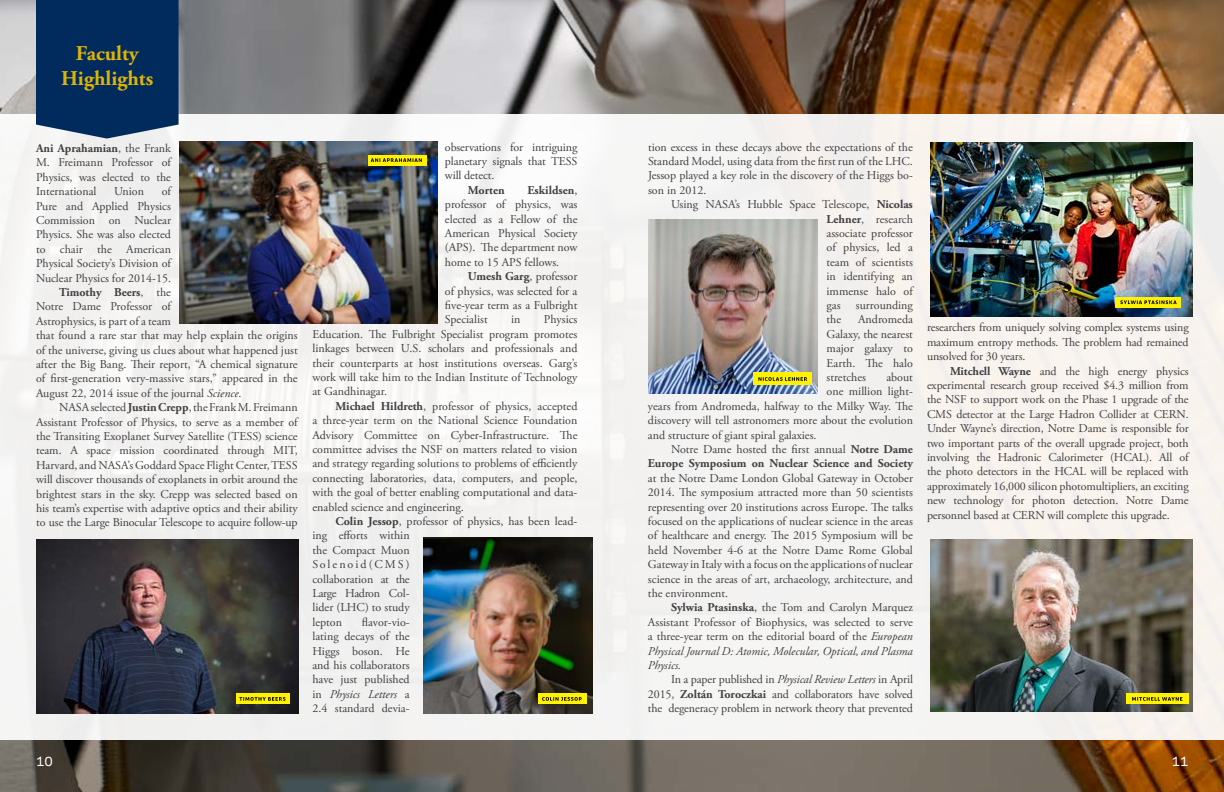
<style>
.page{position:relative;width:1224px;height:792px;background:#fff}
.page>*{position:absolute;margin:0;border:0;box-sizing:border-box;transform-origin:0 0}
.t1{font:700 21px/25.2px "Adobe Garamond Pro";color:#deb408;text-align:center}
.t2{font:12px/14.4px "Adobe Garamond Pro";color:#414042;text-align:justify}
.t3{font:700 12px "Adobe Garamond Pro";color:#414042}
.t4{font:500 12px "Galaxie Polaris";color:#fff}
.s1{font-weight:700}
.s2{font-weight:400}
.s3{font-style:italic}
</style>
<div class="page">
<img style="left:0;top:0;width:1224px;height:792px">
<div style="left:0;top:114px;width:1224px;height:626px;background:#f4f3f1"></div>
<img style="left:930px;top:540px;width:262px;height:172px">
<img style="left:180px;top:142px;width:257px;height:181px">
<img style="left:36px;top:540px;width:262px;height:174px">
<div style="left:368px;top:155px;width:59px;height:10px;background:#fff200"></div>
<svg style="left:371px;top:158px;width:51px;height:4px"></svg>
<div style="left:236px;top:694px;width:53px;height:10px;background:#fff200"></div>
<svg style="left:239px;top:697px;width:46px;height:4px"></svg>
<div style="left:1126px;top:694px;width:62px;height:10px;background:#fff200"></div>
<svg style="left:1132px;top:697px;width:50px;height:4px"></svg>
<img style="left:930px;top:143px;width:263px;height:173px">
<img style="left:648px;top:219px;width:170px;height:174px">
<div style="left:36px;top:0;width:143px;height:139px;background:#002b5c"></div>
<img style="left:423px;top:538px;width:170px;height:176px">
<div style="left:538px;top:694px;width:48px;height:10px;background:#fff200"></div>
<svg style="left:542px;top:697px;width:40px;height:4px"></svg>
<div style="left:1115px;top:297px;width:66px;height:10px;background:#fff200"></div>
<svg style="left:1120px;top:300px;width:57px;height:4px"></svg>
<div style="left:753px;top:373px;width:58px;height:12px;background:#fff200"></div>
<svg style="left:758px;top:377px;width:49px;height:4px"></svg>
<h1 class="t1" style="left:61px;top:41px;width:93px">Faculty<br>Highlights</h1>
<p class="t2" style="left:36px;top:141px;width:137px"><span class="s1">Ani Aprahamian</span>, the Frank M. Freimann Professor of Physics, was elected to the International</p>
<p class="t2" style="left:114px;top:185px;width:32px">Union</p>
<p class="t2" style="left:162px;top:185px;width:11px">of</p>
<p class="t2" style="left:36px;top:199px;width:136px">Pure and Applied Physics</p>
<p class="t2" style="left:36px;top:213px;width:136px">Commission on Nuclear</p>
<p class="t2" style="left:36px;top:228px;width:137px">Physics. She was also elected</p>
<p class="t2" style="left:36px;top:242px;width:136px">to chair the American</p>
<p class="t2" style="left:36px;top:257px;width:137px">Physical Society’s Division of</p>
<p class="t2" style="left:36px;top:271px;width:136px">Nuclear Physics for 2014-15.</p>
<p class="t3" style="left:59px;top:285px;width:113px">Timothy Beers<span class="s2">, the</span></p>
<p class="t2" style="left:36px;top:300px;width:136px">Notre Dame Professor of</p>
<p class="t2" style="left:36px;top:314px;width:136px">Astrophysics, is part of a team</p>
<p class="t2" style="left:36px;top:329px;width:263px">that found a rare star that may help explain the origins</p>
<p class="t2" style="left:36px;top:343px;width:263px">of the universe, giving us clues about what happened just</p>
<p class="t2" style="left:36px;top:357px;width:263px">after the Big Bang. Their report, “A chemical signature</p>
<p class="t2" style="left:36px;top:372px;width:263px">of first-generation very-massive stars,” appeared in the</p>
<p class="t2" style="left:36px;top:386px;width:207px">August 22, 2014 issue of the journal <span class="s3">Science</span>.</p>
<p class="t2" style="left:59px;top:401px;width:240px">NASA selected <span class="s1">Justin Crepp</span>, the Frank M. Freimann</p>
<p class="t2" style="left:36px;top:415px;width:263px">Assistant Professor of Physics, to serve as a member of</p>
<p class="t2" style="left:36px;top:429px;width:263px">the Transiting Exoplanet Survey Satellite (TESS) science</p>
<p class="t2" style="left:36px;top:444px;width:263px">team. A space mission coordinated through MIT,</p>
<p class="t2" style="left:36px;top:458px;width:263px">Harvard, and NASA’s Goddard Space Flight Center, TESS</p>
<p class="t2" style="left:36px;top:473px;width:263px">will discover thousands of exoplanets in orbit around the</p>
<p class="t2" style="left:36px;top:487px;width:263px">brightest stars in the sky. Crepp was selected based on</p>
<p class="t2" style="left:36px;top:501px;width:263px">his team’s expertise with adaptive optics and their ability</p>
<p class="t2" style="left:36px;top:516px;width:263px">to use the Large Binocular Telescope to acquire follow-up</p>
<p class="t2" style="left:445px;top:140px;width:134px">observations for intriguing planetary signals that TESS will detect.</p>
<p class="t3" style="left:468px;top:183px;width:38px">Morten</p>
<p class="t2" style="left:445px;top:183px;width:134px;text-indent:83px"><span class="s1">Eskildsen</span>, professor of physics, was elected as a Fellow of the American Physical Society (APS). The department now home to 15 APS fellows.</p>
<p class="t2" style="left:445px;top:270px;width:134px;text-indent:23px"><span class="s1">Umesh Garg</span>, professor of physics, was selected for a five-year term as a Fulbright Specialist</p>
<p class="t2" style="left:312px;top:313px;width:266px;text-indent:231px">Physics Education. The Fulbright Specialist program promotes linkages between U.S. scholars and professionals and their counterparts at host institutions overseas. Garg’s work will take him to the Indian Institute of Technology at Gandhinagar.</p>
<p class="t2" style="left:312px;top:399px;width:266px;text-indent:23px"><span class="s1">Michael Hildreth</span>, professor of physics, accepted a three-year term on the National Science Foundation Advisory Committee on Cyber-Infrastructure. The committee advises the NSF on matters related to vision and strategy regarding solutions to problems of efficiently connecting laboratories, data, computers, and people, with the goal of better enabling computational and data&shy;enabled science and engineering.</p>
<p class="t2" style="left:312px;top:514px;width:266px;text-align:left;text-indent:23px"><span class="s1">Colin Jessop</span>, professor of physics, has been lead&shy;ing efforts within<br>the Compact Muon<br>Solenoid(CMS)<br>collaboration at the<br>Large Hadron Col-<br>lider (LHC) to study<br>lepton</p>
<p class="t2" style="left:511px;top:313px;width:11px">in</p>
<p class="t2" style="left:312px;top:615px;width:99px;text-indent:49px">flavor-vio&shy;lating decays of the Higgs boson. He and his collaborators have just published in <span class="s3">Physics Letters</span> a 2.4 standard devia-</p>
<p class="t2" style="left:648px;top:140px;width:266px">tion excess in these decays above the expectations of the Standard Model, using data from the first run of the LHC.<br>Jessop played a key role in the discovery of the Higgs bo&shy;son in 2012.</p>
<p class="t2" style="left:827px;top:198px;width:88px;text-indent:-156px">Using NASA’s Hubble Space Telescope, <span class="s1">Nicolas Lehner</span>, research associate professor of physics, led a team of scientists in identifying an immense halo of gas</p>
<p class="t2" style="left:856px;top:298px;width:59px">surrounding</p>
<p class="t2" style="left:827px;top:313px;width:88px;text-indent:32px">Andromeda Galaxy, the nearest major galaxy to Earth. The halo stretches</p>
<p class="t2" style="left:827px;top:313px;width:16px">the</p>
<p class="t2" style="left:886px;top:370px;width:28px">about</p>
<p class="t2" style="left:827px;top:385px;width:88px">one million light-</p>
<p class="t2" style="left:648px;top:399px;width:266px">years from Andromeda, halfway to the Milky Way. The</p>
<p class="t2" style="left:648px;top:414px;width:266px">discovery will tell astronomers more about the evolution</p>
<p class="t2" style="left:648px;top:428px;width:170px">and structure of giant spiral galaxies.</p>
<p class="t2" style="left:671px;top:442px;width:243px">Notre Dame hosted the first annual <span class="s1">Notre Dame</span></p>
<p class="t3" style="left:648px;top:457px;width:266px">Europe Symposium on Nuclear Science and Society</p>
<p class="t2" style="left:648px;top:471px;width:266px">at the Notre Dame London Global Gateway in October 2014. The symposium attracted more than 50 scientists representing over 20 institutions across Europe. The talks focused on the applications of nuclear science in the areas of healthcare and energy. The 2015 Symposium will be held November 4-6 at the Notre Dame Rome Global Gateway in Italy with a focus on the applications of nuclear science in the areas of art, archaeology, architecture, and the environment.</p>
<p class="t2" style="left:648px;top:601px;width:266px;text-indent:23px"><span class="s1">Sylwia Ptasinska</span>, the Tom and Carolyn Marquez Assistant Professor of Biophysics, was selected to serve a three-year term on the editorial board of the <span class="s3">European Physical Journal D: Atomic, Molecular, Optical, and Plasma Physics.</span></p>
<p class="t2" style="left:648px;top:673px;width:266px;text-indent:23px">In a paper published in <span class="s3">Physical Review Letters</span> in April 2015, <span class="s1">Zoltán Toroczkai</span> and collaborators have solved the degeneracy problem in network theory that prevented</p>
<p class="t2" style="left:927px;top:321px;width:263px">researchers from uniquely solving complex systems using maximum entropy methods. The problem had remained unsolved for 30 years.</p>
<p class="t2" style="left:927px;top:364px;width:263px;text-indent:23px"><span class="s1">Mitchell Wayne</span> and the high energy physics experimental research group received $4.3 million from the NSF to support work on the Phase 1 upgrade of the CMS detector at the Large Hadron Collider at CERN.<br>Under Wayne’s direction, Notre Dame is responsible for two important parts of the overall upgrade project, both involving the Hadronic Calorimeter (HCAL). All of the photo detectors in the HCAL will be replaced with approximately 16,000 silicon photomultipliers, an exciting new technology for photon detection. Notre Dame personnel based at CERN will complete this upgrade.</p>
<p class="t4" style="left:36px;top:752px;width:18px">10</p>
<p class="t4" style="left:1172px;top:752px;width:18px">11</p>
</div>
